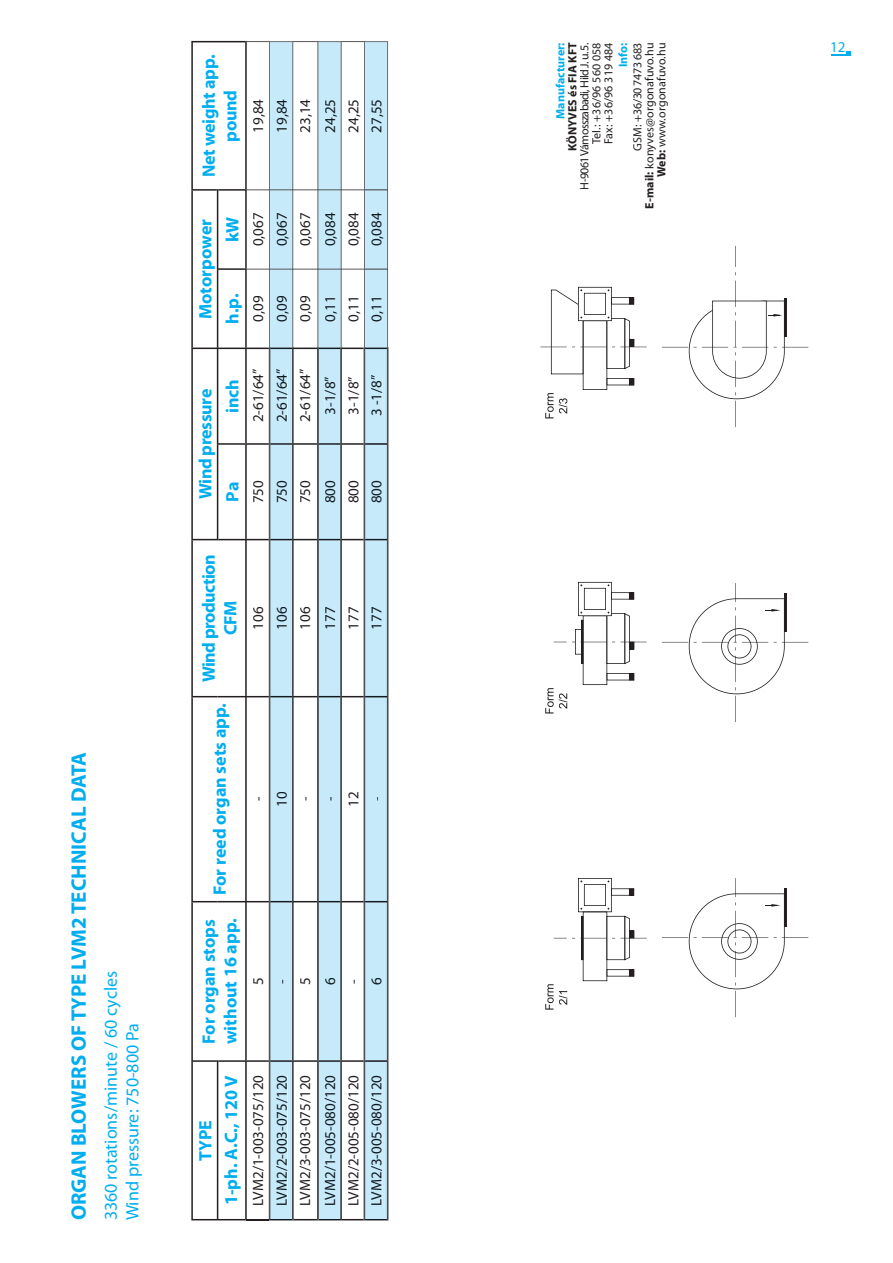
<style>
.page{position:relative;width:893px;height:1263px;background:#fff}
.page>*{position:absolute;margin:0;border:0;box-sizing:border-box;transform-origin:0 0}
.t1{font:700 21px "Myriad Pro";color:#00aeef}
.t2{font:700 18px/21.6px "Myriad Pro";letter-spacing:-.01em;color:#00aeef}
.t3{font:18px/21.6px "Myriad Pro";color:#00aeef}
.t4{font:700 18px/21.6px "Myriad Pro";letter-spacing:-.03em;color:#00aeef;text-align:center}
.t5{font:15px "Myriad Pro";color:#231f20}
.t6{font:15px "Myriad Pro";color:#101a21}
.t7{font:15px "Myriad Pro";color:#00aeef}
.t8{font:12px/12px "Myriad Pro";letter-spacing:.01em;color:#231f20;text-align:justify}
.t9{font:700 12px "Myriad Pro";color:#00aeef}
.t10{font:700 12px "Myriad Pro";color:#231f20}
.s1{font-weight:700}
</style>
<div class="page">
<svg style="left:662px;top:878px;width:146px;height:139px"></svg>
<svg style="left:662px;top:583px;width:146px;height:139px"></svg>
<svg style="left:735px;top:246px;width:1px;height:29px"></svg>
<svg style="left:662px;top:281px;width:146px;height:146px"></svg>
<svg style="left:545px;top:984px;width:22px;height:25px"></svg>
<hr style="left:606px;top:912px;width:1px;height:69px;background:#231f20">
<hr style="left:583px;top:912px;width:1px;height:69px;background:#231f20">
<svg style="left:583px;top:969px;width:52px;height:13px"></svg>
<svg style="left:554px;top:878px;width:93px;height:83px"></svg>
<svg style="left:545px;top:688px;width:22px;height:25px"></svg>
<hr style="left:606px;top:616px;width:1px;height:69px;background:#231f20">
<hr style="left:583px;top:616px;width:1px;height:69px;background:#231f20">
<svg style="left:583px;top:673px;width:52px;height:12px"></svg>
<svg style="left:554px;top:582px;width:93px;height:83px"></svg>
<svg style="left:540px;top:287px;width:107px;height:131px"></svg>
<svg style="left:831px;top:52px;width:19px;height:4px"></svg>
<svg style="left:191px;top:41px;width:197px;height:1180px"></svg>
<div style="left:372px;top:607px;width:10px;height:21px;background:#c6eafa"></div>
<div style="left:372px;top:481px;width:10px;height:22px;background:#c6eafa"></div>
<div style="left:371px;top:375px;width:11px;height:40px;background:#c6eafa"></div>
<div style="left:372px;top:298px;width:11px;height:23px;background:#c6eafa"></div>
<div style="left:372px;top:213px;width:11px;height:33px;background:#c6eafa"></div>
<div style="left:372px;top:100px;width:11px;height:32px;background:#c6eafa"></div>
<h1 class="t1" style="left:67px;top:1220px;width:470px;rotate:-90deg">ORGAN BLOWERS OF TYPE LVM2 TECHNICAL DATA</h1>
<p class="t3" style="left:100px;top:1220px;width:251px;rotate:-90deg">3360 rotations/minute / 60 cycles<br>Wind pressure: 750-800 Pa</p>
<p class="t2" style="left:198px;top:177px;width:124px;text-align:center;rotate:-90deg">Net weight app. pound</p>
<p class="t5" style="left:250px;top:133px;width:35px;rotate:-90deg">19,84</p>
<p class="t6" style="left:274px;top:133px;width:35px;rotate:-90deg">19,84</p>
<p class="t5" style="left:297px;top:133px;width:35px;rotate:-90deg">23,14</p>
<p class="t6" style="left:322px;top:133px;width:35px;rotate:-90deg">24,25</p>
<p class="t5" style="left:345px;top:133px;width:35px;rotate:-90deg">24,25</p>
<p class="t6" style="left:368px;top:133px;width:35px;rotate:-90deg">27,55</p>
<p class="t2" style="left:195px;top:319px;width:102px;rotate:-90deg">Motorpower</p>
<p class="t2" style="left:222px;top:242px;width:27px;rotate:-90deg">kW</p>
<p class="t2" style="left:222px;top:324px;width:32px;rotate:-90deg">h.p.</p>
<p class="t5" style="left:250px;top:246px;width:35px;rotate:-90deg">0,067</p>
<p class="t5" style="left:250px;top:322px;width:28px;rotate:-90deg">0,09</p>
<p class="t6" style="left:274px;top:246px;width:35px;rotate:-90deg">0,067</p>
<p class="t5" style="left:297px;top:246px;width:35px;rotate:-90deg">0,067</p>
<p class="t6" style="left:274px;top:322px;width:28px;rotate:-90deg">0,09</p>
<p class="t5" style="left:297px;top:322px;width:28px;rotate:-90deg">0,09</p>
<p class="t6" style="left:322px;top:246px;width:35px;rotate:-90deg">0,084</p>
<p class="t5" style="left:345px;top:246px;width:35px;rotate:-90deg">0,084</p>
<p class="t6" style="left:368px;top:246px;width:35px;rotate:-90deg">0,084</p>
<p class="t6" style="left:322px;top:322px;width:28px;rotate:-90deg">0,11</p>
<p class="t5" style="left:345px;top:322px;width:28px;rotate:-90deg">0,11</p>
<p class="t6" style="left:368px;top:322px;width:28px;rotate:-90deg">0,11</p>
<p class="t2" style="left:195px;top:499px;width:112px;rotate:-90deg">Wind pressure</p>
<p class="t2" style="left:222px;top:413px;width:36px;rotate:-90deg">inch</p>
<p class="t2" style="left:222px;top:502px;width:21px;rotate:-90deg">Pa</p>
<p class="t5" style="left:250px;top:422px;width:55px;rotate:-90deg">2-61/64”</p>
<p class="t6" style="left:274px;top:422px;width:55px;rotate:-90deg">2-61/64”</p>
<p class="t5" style="left:297px;top:422px;width:55px;rotate:-90deg">2-61/64”</p>
<p class="t5" style="left:250px;top:503px;width:25px;rotate:-90deg">750</p>
<p class="t6" style="left:274px;top:503px;width:25px;rotate:-90deg">750</p>
<p class="t5" style="left:297px;top:503px;width:25px;rotate:-90deg">750</p>
<p class="t6" style="left:322px;top:415px;width:40px;rotate:-90deg">3-1/8”</p>
<p class="t5" style="left:345px;top:415px;width:40px;rotate:-90deg">3-1/8”</p>
<p class="t6" style="left:368px;top:416px;width:43px;rotate:-90deg">3 -1/8”</p>
<p class="t6" style="left:322px;top:503px;width:25px;rotate:-90deg">800</p>
<p class="t5" style="left:345px;top:503px;width:25px;rotate:-90deg">800</p>
<p class="t6" style="left:368px;top:503px;width:25px;rotate:-90deg">800</p>
<p class="t4" style="left:198px;top:682px;width:129px;rotate:-90deg">Wind production<br>CFM</p>
<p class="t2" style="left:209px;top:895px;width:193px;rotate:-90deg">For reed organ sets app.</p>
<p class="t2" style="left:198px;top:1044px;width:127px;rotate:-90deg">For organ stops without 16 app.</p>
<p class="t5" style="left:250px;top:630px;width:25px;rotate:-90deg">106</p>
<p class="t5" style="left:250px;top:801px;width:6px;rotate:-90deg">-</p>
<p class="t5" style="left:250px;top:985px;width:9px;rotate:-90deg">5</p>
<p class="t6" style="left:274px;top:630px;width:25px;rotate:-90deg">106</p>
<p class="t5" style="left:297px;top:630px;width:25px;rotate:-90deg">106</p>
<p class="t6" style="left:274px;top:807px;width:17px;rotate:-90deg">10</p>
<p class="t5" style="left:297px;top:801px;width:6px;rotate:-90deg">-</p>
<p class="t6" style="left:274px;top:984px;width:6px;rotate:-90deg">-</p>
<p class="t5" style="left:297px;top:985px;width:9px;rotate:-90deg">5</p>
<p class="t2" style="left:195px;top:1161px;width:42px;rotate:-90deg">TYPE</p>
<p class="t2" style="left:220px;top:1205px;width:131px;rotate:-90deg">1-ph. A.C., 120 V</p>
<p class="t5" style="left:250px;top:1206px;width:132px;rotate:-90deg">LVM2/1-003-075/120</p>
<p class="t6" style="left:274px;top:1206px;width:132px;rotate:-90deg">LVM2/2-003-075/120</p>
<p class="t5" style="left:297px;top:1206px;width:132px;rotate:-90deg">LVM2/3-003-075/120</p>
<p class="t6" style="left:322px;top:630px;width:25px;rotate:-90deg">177</p>
<p class="t5" style="left:345px;top:630px;width:25px;rotate:-90deg">177</p>
<p class="t6" style="left:368px;top:630px;width:25px;rotate:-90deg">177</p>
<p class="t6" style="left:322px;top:801px;width:6px;rotate:-90deg">-</p>
<p class="t5" style="left:345px;top:807px;width:17px;rotate:-90deg">12</p>
<p class="t6" style="left:368px;top:801px;width:6px;rotate:-90deg">-</p>
<p class="t6" style="left:322px;top:985px;width:9px;rotate:-90deg">6</p>
<p class="t5" style="left:345px;top:984px;width:6px;rotate:-90deg">-</p>
<p class="t6" style="left:368px;top:985px;width:9px;rotate:-90deg">6</p>
<p class="t6" style="left:322px;top:1206px;width:132px;rotate:-90deg">LVM2/1-005-080/120</p>
<p class="t5" style="left:345px;top:1206px;width:132px;rotate:-90deg">LVM2/2-005-080/120</p>
<p class="t6" style="left:368px;top:1206px;width:132px;rotate:-90deg">LVM2/3-005-080/120</p>
<p class="t9" style="left:554px;top:119px;width:78px;rotate:-90deg">Manufacturer:</p>
<p class="t10" style="left:566px;top:151px;width:110px;rotate:-90deg">KÖNYVES és FIA KFT</p>
<p class="t8" style="left:579px;top:144px;width:103px;text-indent:-45px;rotate:-90deg">H-9061 Vámosszabadi, Hild J. u. 5.<br>Tel.: +36/96 560 058<br>Fax: +36/96 319 484</p>
<p class="t9" style="left:616px;top:67px;width:26px;rotate:-90deg">Info:</p>
<p class="t8" style="left:632px;top:209px;width:168px;text-align:right;rotate:-90deg">GSM: +36/30 7473 683<br><span class="s1">E-mail:</span> konyves@orgonafuvo.hu<br><span class="s1">Web:</span> www.orgonafuvo.hu</p>
<p class="t7" style="left:830px;top:39px;width:17px">12</p>
</div>
